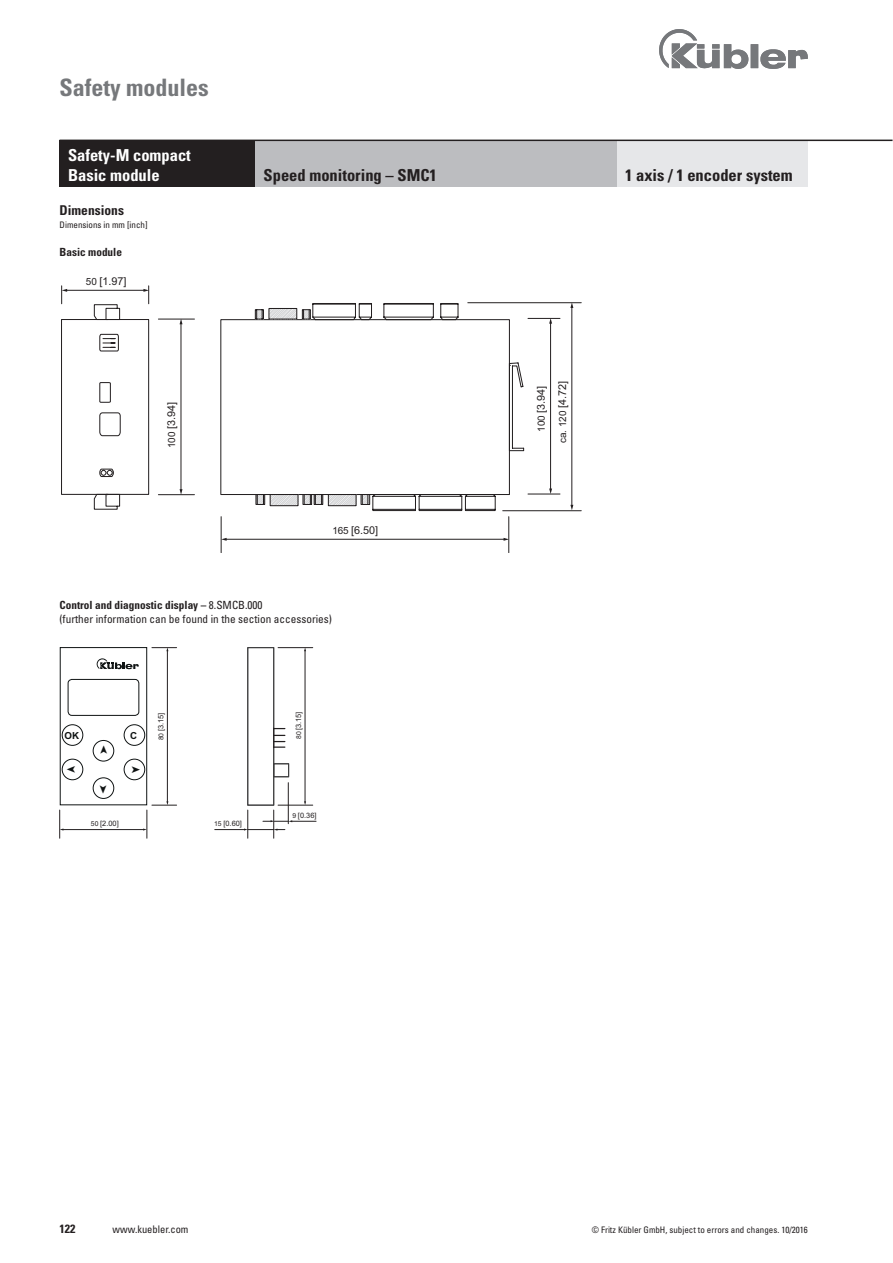
<style>
.page{position:relative;width:893px;height:1263px;background:#fff}
.page>*{position:absolute;margin:0;border:0;box-sizing:border-box;transform-origin:0 0}
.t1{font:700 condensed 24px "Univers";color:#76787b}
.t2{font:700 condensed 16.5px "Univers";color:#231f20}
.t3{font:700 condensed 16.5px "Univers";color:#fff}
.Bestellschlüssel{font:700 condensed 13.5px "Univers";color:#231f20}
.t4{font:700 condensed 12px "Univers";color:#231f20}
.Bestellschlüssel-2{font:condensed 11.25px "Univers";color:#231f20}
.Bestellschlüssel-3{font:700 condensed 11.25px "Univers";color:#231f20}
.t5{font:10.8px "Arial";color:#231f20}
.t6{font:condensed 10.5px "Univers";color:#231f20}
.t7{font:9.9px "Arial";color:#231f20}
.t8{font:700 9.75px "Arial";color:#0f1313}
.Bestellschlüssel-4{font:condensed 9px "Univers";color:#231f20}
.t9{font:7.35px "Arial";color:#231f20}
.s1{font-size:9.9px}
.s2{font-weight:400}
.s3{font-size:6.75px}
.s4{font-size:10.8px}
</style>
<div class="page">
<img style="left:659px;top:30px;width:149px;height:38px">
<svg style="left:61px;top:286px;width:134px;height:224px"></svg>
<svg style="left:220px;top:303px;width:290px;height:192px"></svg>
<svg style="left:254px;top:309px;width:271px;height:186px"></svg>
<svg style="left:255px;top:302px;width:242px;height:210px"></svg>
<hr style="left:226px;top:539px;width:279px;height:1px;background:#231f20">
<svg style="left:222px;top:538px;width:5px;height:3px"></svg>
<hr style="left:221px;top:517px;width:1px;height:36px;background:#231f20">
<hr style="left:508px;top:517px;width:1px;height:36px;background:#231f20">
<hr style="left:550px;top:323px;width:1px;height:166px;background:#231f20">
<svg style="left:549px;top:488px;width:3px;height:6px"></svg>
<hr style="left:528px;top:494px;width:32px;height:1px;background:#231f20">
<hr style="left:528px;top:318px;width:32px;height:1px;background:#231f20">
<hr style="left:572px;top:307px;width:1px;height:199px;background:#231f20">
<svg style="left:570px;top:303px;width:3px;height:5px"></svg>
<hr style="left:503px;top:510px;width:78px;height:1px;background:#231f20">
<hr style="left:468px;top:302px;width:113px;height:1px;background:#231f20">
<div style="left:247px;top:647px;width:27px;height:158px;border:1px solid #3d3d3e"></div>
<div style="left:273px;top:763px;width:16px;height:14px;border:1px solid #3d3d3e"></div>
<svg style="left:273px;top:728px;width:12px;height:20px"></svg>
<hr style="left:215px;top:829px;width:30px;height:1px;background:#231f20">
<hr style="left:288px;top:783px;width:1px;height:41px;background:#231f20">
<hr style="left:167px;top:650px;width:1px;height:152px;background:#231f20">
<hr style="left:305px;top:650px;width:1px;height:152px;background:#231f20">
<svg style="left:244px;top:801px;width:72px;height:37px"></svg>
<svg style="left:152px;top:647px;width:25px;height:4px"></svg>
<hr style="left:278px;top:805px;width:35px;height:1px;background:#231f20">
<hr style="left:278px;top:647px;width:35px;height:1px;background:#231f20">
<div style="left:60px;top:647px;width:87px;height:158px;border:1px solid #0f1313"></div>
<div style="left:68px;top:679px;width:71px;height:37px;border:1px solid #0f1313;border-radius:4px"></div>
<svg style="left:97px;top:658px;width:42px;height:11px"></svg>
<div style="left:617px;top:140px;width:191px;height:47px;background:#e6e7e9"></div>
<div style="left:60px;top:140px;width:195px;height:47px;background:#231f20"></div>
<div style="left:255px;top:140px;width:362px;height:47px;background:#bcbdc0"></div>
<hr style="left:60px;top:140px;width:832px;height:1px;background:#231f20">
<svg style="left:60px;top:724px;width:117px;height:114px"></svg>
<p class="t1" style="left:60px;top:72px;width:151px">Safety modules</p>
<p class="t3" style="left:68px;top:145px;width:124px">Safety-M compact</p>
<p class="t3" style="left:68px;top:165px;width:93px">Basic module</p>
<p class="t2" style="left:264px;top:165px;width:175px">Speed monitoring – SMC1</p>
<p class="Bestellschlüssel" style="left:60px;top:202px;width:66px">Dimensions</p>
<p class="Bestellschlüssel-4" style="left:60px;top:219px;width:89px">Dimensions in mm [inch]</p>
<p class="Bestellschlüssel-3" style="left:60px;top:245px;width:64px">Basic module</p>
<p class="t5" style="left:86px;top:274px;width:42px"><span class="s1">50</span> [1.97]</p>
<p class="t5" style="left:164px;top:448px;width:48px;rotate:-90deg"><span class="s1">100</span> [3.94]</p>
<p class="t5" style="left:332px;top:523px;width:47px"><span class="s1">165</span> [6.50]</p>
<p class="Bestellschlüssel-3" style="left:60px;top:598px;width:205px">Control and diagnostic display – <span class="s2">8.SMCB.000</span></p>
<p class="Bestellschlüssel-2" style="left:60px;top:612px;width:274px">(further information can be found in the section accessories)</p>
<p class="t8" style="left:65px;top:729px;width:16px">OK</p>
<p class="t8" style="left:130px;top:729px;width:9px">C</p>
<p class="t9" style="left:156px;top:740px;width:29px;rotate:-90deg"><span class="s3">80</span> [3.15]</p>
<p class="t9" style="left:294px;top:739px;width:29px;rotate:-90deg"><span class="s3">80</span> [3.15]</p>
<p class="t9" style="left:91px;top:819px;width:29px"><span class="s3">50</span> [2.00]</p>
<p class="t9" style="left:214px;top:819px;width:29px"><span class="s3">15</span> [0.60]</p>
<p class="t9" style="left:292px;top:811px;width:26px"><span class="s3">9</span> [0.36]</p>
<p class="t2" style="left:625px;top:165px;width:169px">1 axis / 1 encoder system</p>
<p class="t5" style="left:534px;top:432px;width:48px;rotate:-90deg"><span class="s1">100</span> [3.94]</p>
<p class="t7" style="left:556px;top:443px;width:63px;rotate:-90deg">ca. 120 <span class="s4">[4.72]</span></p>
<h3 class="t4" style="left:60px;top:1221px;width:17px">122</h3>
<p class="t6" style="left:113px;top:1223px;width:77px">www.kuebler.com</p>
<p class="Bestellschlüssel-4" style="left:592px;top:1224px;width:218px">© Fritz Kübler GmbH, subject to errors and changes. 10/2016</p>
</div>
